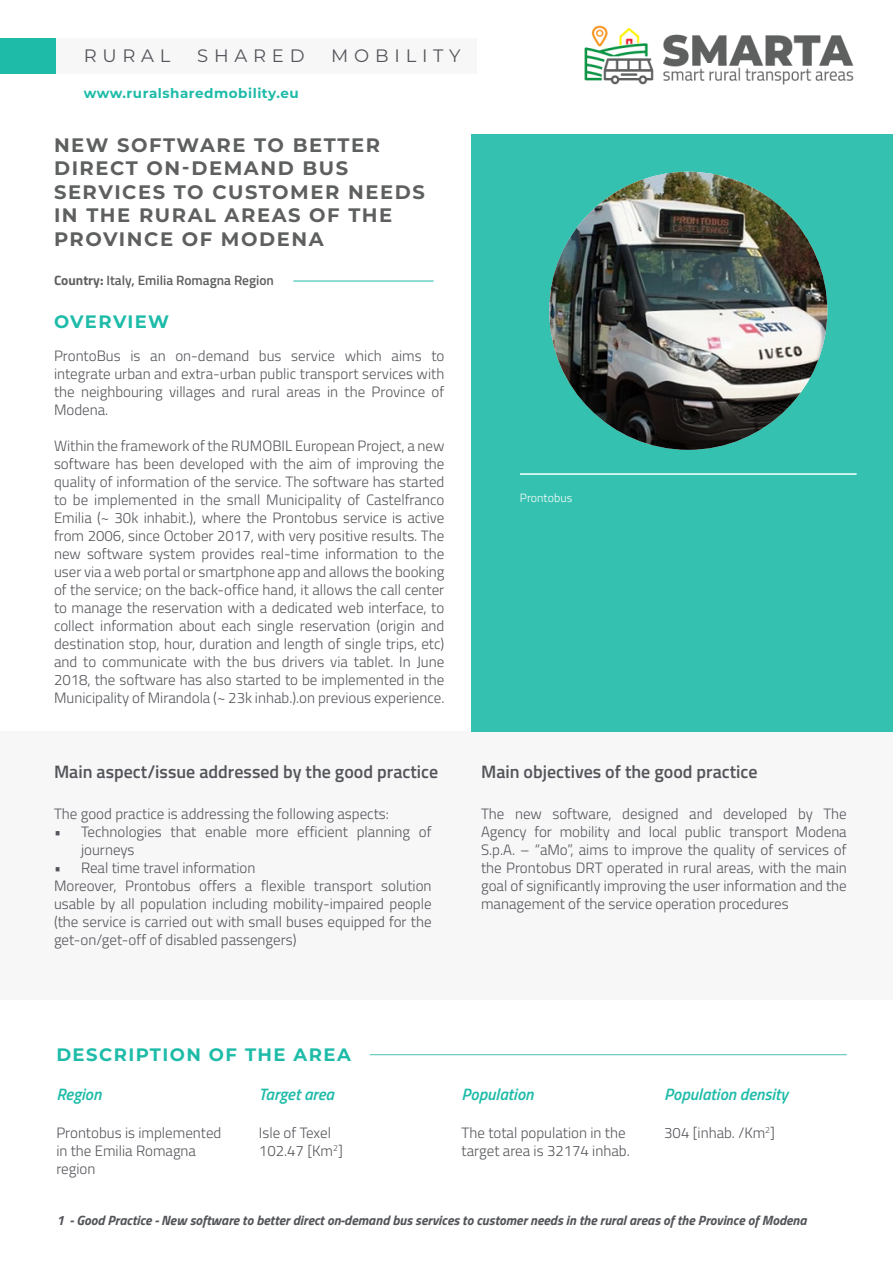
<style>
.page{position:relative;width:893px;height:1263px;background:#fff}
.page>*{position:absolute;margin:0;border:0;box-sizing:border-box;transform-origin:0 0}
.t1{font:700 19.5px/23.4px "Montserrat";letter-spacing:.08em;color:#5e5f5f}
.t2{font:600 18px "Titillium Web";color:#54555a}
.t3{font:700 18px "Montserrat";letter-spacing:.08em;color:#1dbba8}
.t4{font:18px "Montserrat";letter-spacing:.32em;color:#54555a}
.t5{font:italic 600 16.5px "Titillium Web";color:#1dbba8}
.t6{font:300 15px/18px "Titillium Web";color:#54555a;text-align:justify}
.t7{font:italic 700 13.5px "Titillium Web";color:#54555a}
.t8{font:600 13.5px "Titillium Web";color:#5e5f5f}
.t9{font:700 13.5px "Montserrat";letter-spacing:.04em;color:#1dbba8}
.t10{font:300 12px "Titillium Web";color:#fff}
.s1{font-weight:700}
</style>
<div class="page">
<div style="left:0;top:731px;width:893px;height:269px;background:#f7f7f8"></div>
<div style="left:471px;top:134px;width:422px;height:597px;background:#34c1b0"></div>
<div style="left:56px;top:38px;width:420px;height:36px;background:#f7f7f8"></div>
<div style="left:0;top:38px;width:56px;height:36px;background:#1dbba8"></div>
<img style="left:584px;top:25px;width:270px;height:60px">
<hr style="left:520px;top:473px;width:337px;height:2px;background:#fff">
<img style="left:549px;top:172px;width:278px;height:278px;border-radius:139px">
<hr style="left:293px;top:281px;width:141px;height:1px;background:#1dbba8">
<hr style="left:370px;top:1054px;width:477px;height:1px;background:#4cc0af">
<p class="t4" style="left:84px;top:43px;width:88px">RURAL</p>
<p class="t4" style="left:197px;top:43px;width:109px">SHARED</p>
<p class="t4" style="left:331px;top:43px;width:131px">MOBILITY</p>
<p class="t9" style="left:84px;top:84px;width:217px">www.ruralsharedmobility.eu</p>
<p class="t1" style="left:54px;top:132px;width:372px">NEW SOFTWARE TO BETTER<br>DIRECT ON-DEMAND BUS<br>SERVICES TO CUSTOMER NEEDS<br>IN THE RURAL AREAS OF THE<br>PROVINCE OF MODENA</p>
<p class="t8" style="left:54px;top:270px;width:221px"><span class="s1">Country:</span> Italy, Emilia Romagna Region</p>
<p class="t3" style="left:54px;top:309px;width:117px">OVERVIEW</p>
<p class="t6" style="left:54px;top:346px;width:392px">ProntoBus is an on-demand bus service which aims to integrate urban and extra-urban public transport services with the neighbouring villages and rural areas in the Province of Modena.</p>
<p class="t6" style="left:54px;top:436px;width:392px">Within the framework of the RUMOBIL European Project, a new software has been developed with the aim of improving the quality of information of the service. The software has started to be implemented in the small Municipality of Castelfranco Emilia (~ 30k inhabit.), where the Prontobus service is active from 2006, since October 2017, with very positive results. The new software system provides real-time information to the user via a web portal or smartphone app and allows the booking of the service; on the back-office hand, it allows the call center to manage the reservation with a dedicated web interface, to collect information about each single reservation (origin and destination stop, hour, duration and length of single trips, etc) and to communicate with the bus drivers via tablet. In June 2018, the software has also started to be implemented in the Municipality of Mirandola (~ 23k inhab.).on previous experience.</p>
<p class="t10" style="left:520px;top:489px;width:54px">Prontobus</p>
<p class="t2" style="left:54px;top:758px;width:386px">Main aspect/issue addressed by the good practice</p>
<p class="t2" style="left:481px;top:758px;width:278px">Main objectives of the good practice</p>
<p class="t6" style="left:54px;top:804px;width:337px">The good practice is addressing the following aspects:</p>
<p class="t6" style="left:81px;top:822px;width:352px;text-indent:-27px">• Technologies that enable more efficient planning of journeys</p>
<p class="t6" style="left:54px;top:858px;width:203px">• Real time travel information</p>
<p class="t6" style="left:54px;top:876px;width:379px">Moreover, Prontobus offers a flexible transport solution usable by all population including mobility-impaired people (the service is carried out with small buses equipped for the get-on/get-off of disabled passengers)</p>
<p class="t6" style="left:481px;top:804px;width:367px">The new software, designed and developed by The Agency for mobility and local public transport Modena S.p.A. – “aMo”, aims to improve the quality of services of the Prontobus DRT operated in rural areas, with the main goal of significantly improving the user information and the management of the service operation procedures</p>
<p class="t3" style="left:56px;top:1042px;width:296px">DESCRIPTION OF THE AREA</p>
<p class="t5" style="left:56px;top:1082px;width:47px">Region</p>
<p class="t6" style="left:56px;top:1123px;width:167px;text-align:left">Prontobus is implemented in the Emilia Romagna region</p>
<p class="t5" style="left:259px;top:1082px;width:77px">Target area</p>
<p class="t6" style="left:259px;top:1123px;width:74px">Isle of Texel</p>
<p class="t6" style="left:259px;top:1141px;width:85px">102.47 [Km<sup>2</sup>]</p>
<p class="t5" style="left:462px;top:1082px;width:73px">Population</p>
<p class="t6" style="left:462px;top:1123px;width:170px">The total population in the target area is 32174 inhab.</p>
<p class="t5" style="left:664px;top:1082px;width:126px">Population density</p>
<p class="t6" style="left:664px;top:1123px;width:112px">304 [inhab. /Km<sup>2</sup>]</p>
<p class="t7" style="left:56px;top:1210px;width:752px">1 - Good Practice - New software to better direct on-demand bus services to customer needs in the rural areas of the Province of Modena</p>
</div>
